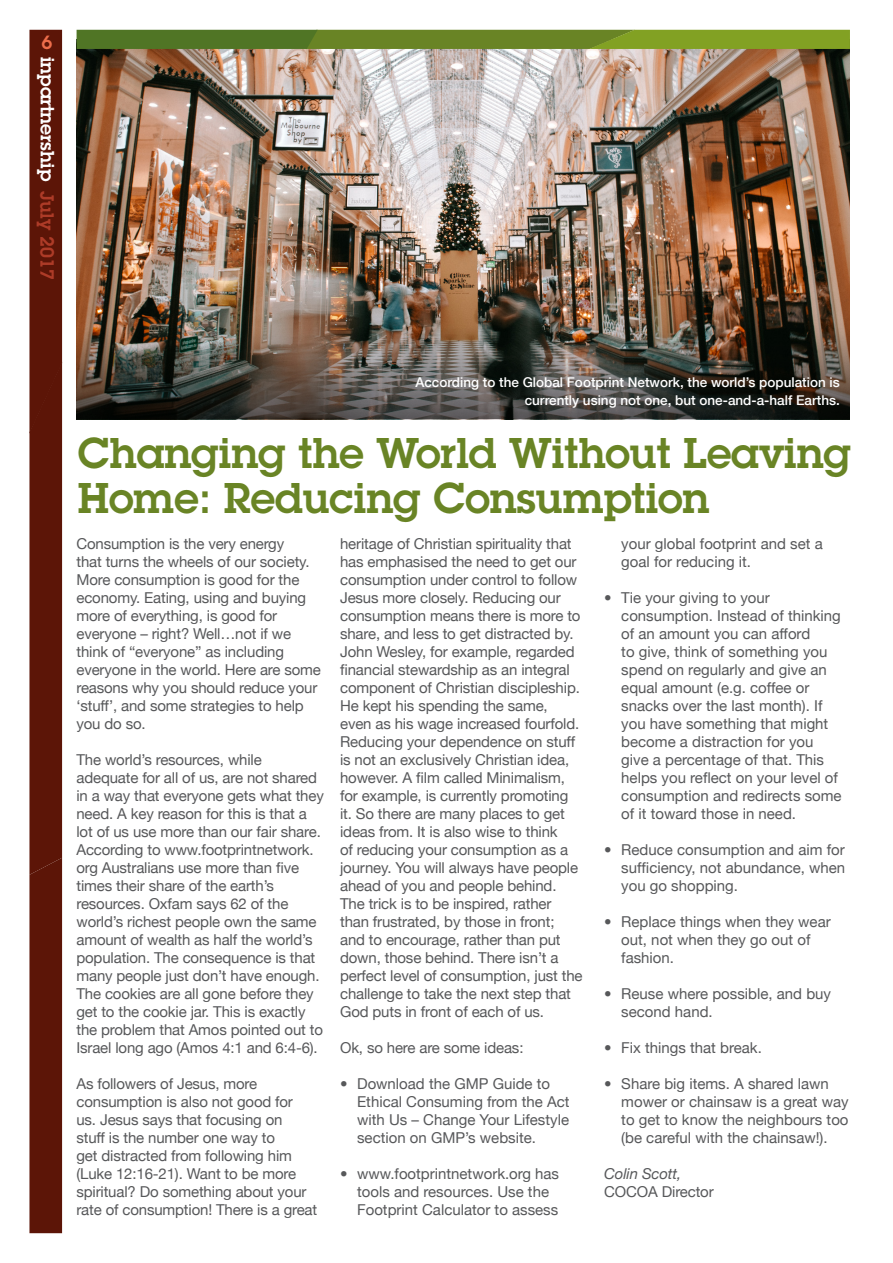
<style>
.page{position:relative;width:893px;height:1263px;background:#fff}
.page>*{position:absolute;margin:0;border:0;box-sizing:border-box;transform-origin:0 0}
.Article_Heading{font:600 42px/45px "Lubalin Graph";color:#698425}
.t1{font:600 18.75px "Lubalin Graph";color:#fff}
.t2{font:600 18.75px "Lubalin Graph";color:#ee6e4b}
.Body{font:15px/18px "Helvetica Neue";letter-spacing:-.01em;color:#57585a}
.Caption__white__righ{font:500 13.5px/18px "Helvetica Neue";color:#fff;text-align:right}
.s1{color:#c24530}
.s2{font-style:italic}
</style>
<div class="page">
<svg style="left:29px;top:30px;width:33px;height:1203px;background:#631f11"></svg>
<img style="left:77px;top:49px;width:773px;height:371px">
<svg style="left:77px;top:30px;width:773px;height:19px;background:#698824"></svg>
<img style="left:77px;top:325px;width:773px;height:94px">
<p class="t2" style="left:41px;top:30px;width:12px">6</p>
<p class="t1" style="left:60px;top:57px;width:224px;rotate:90deg">inpartnership <span class="s1">July 2017</span></p>
<p class="Caption__white__righ" style="left:415px;top:373px;width:426px">According to the Global Footprint Network, the world’s population is currently using not one, but one-and-a-half Earths.</p>
<p class="Article_Heading" style="left:78px;top:430px;width:775px">Changing the World Without Leaving<br>Home: Reducing Consumption</p>
<p class="Body" style="left:76px;top:535px;width:246px">Consumption is the very energy<br>that turns the wheels of our society.<br>More consumption is good for the economy. Eating, using and buying more of everything, is good for everyone – right? Well…not if we think of “everyone” as including everyone in the world. Here are some reasons why you should reduce your ‘stuff’, and some strategies to help you do so.</p>
<p class="Body" style="left:76px;top:751px;width:249px">The world’s resources, while adequate for all of us, are not shared in a way that everyone gets what they need. A key reason for this is that a lot of us use more than our fair share.<br>According to www.footprintnetwork. org Australians use more than five times their share of the earth’s resources. Oxfam says 62 of the world’s richest people own the same amount of wealth as half the world’s population. The consequence is that many people just don’t have enough.<br>The cookies are all gone before they get to the cookie jar. This is exactly the problem that Amos pointed out to Israel long ago (Amos 4:1 and 6:4-6).</p>
<p class="Body" style="left:76px;top:1075px;width:242px">As followers of Jesus, more consumption is also not good for<br>us. Jesus says that focusing on<br>stuff is the number one way to<br>get distracted from following him (Luke 12:16-21). Want to be more spiritual? Do something about your rate of consumption! There is a great</p>
<p class="Body" style="left:340px;top:535px;width:244px">heritage of Christian spirituality that has emphasised the need to get our consumption under control to follow Jesus more closely. Reducing our consumption means there is more to share, and less to get distracted by.<br>John Wesley, for example, regarded financial stewardship as an integral component of Christian discipleship.<br>He kept his spending the same, even as his wage increased fourfold.<br>Reducing your dependence on stuff is not an exclusively Christian idea, however. A film called Minimalism, for example, is currently promoting it. So there are many places to get ideas from. It is also wise to think<br>of reducing your consumption as a journey. You will always have people ahead of you and people behind.<br>The trick is to be inspired, rather than frustrated, by those in front; and to encourage, rather than put down, those behind. There isn’t a perfect level of consumption, just the challenge to take the next step that God puts in front of each of us.</p>
<p class="Body" style="left:340px;top:1039px;width:185px">Ok, so here are some ideas:</p>
<p class="Body" style="left:357px;top:1075px;width:214px;text-indent:-17px">• Download the GMP Guide to<br>Ethical Consuming from the Act with Us – Change Your Lifestyle section on GMP’s website.</p>
<p class="Body" style="left:357px;top:1165px;width:204px;text-indent:-17px">• www.footprintnetwork.org has tools and resources. Use the<br>Footprint Calculator to assess</p>
<p class="Body" style="left:621px;top:535px;width:203px">your global footprint and set a goal for reducing it.</p>
<p class="Body" style="left:621px;top:589px;width:222px;text-indent:-17px">• Tie your giving to your consumption. Instead of thinking of an amount you can afford<br>to give, think of something you spend on regularly and give an equal amount (e.g. coffee or snacks over the last month). If you have something that might become a distraction for you give a percentage of that. This helps you reflect on your level of consumption and redirects some of it toward those in need.</p>
<p class="Body" style="left:621px;top:841px;width:225px;text-align:justify;text-indent:-17px">• Reduce consumption and aim for sufficiency, not abundance, when you go shopping.</p>
<p class="Body" style="left:621px;top:913px;width:211px;text-indent:-17px">• Replace things when they wear out, not when they go out of fashion.</p>
<p class="Body" style="left:621px;top:985px;width:211px;text-indent:-17px">• Reuse where possible, and buy second hand.</p>
<p class="Body" style="left:604px;top:1039px;width:159px">• Fix things that break.</p>
<p class="Body" style="left:621px;top:1075px;width:229px;text-indent:-17px">• Share big items. A shared lawn mower or chainsaw is a great way to get to know the neighbours too (be careful with the chainsaw!).</p>
<p class="Body" style="left:604px;top:1165px;width:111px"><span class="s2">Colin Scott,<br></span>COCOA Director</p>
</div>
